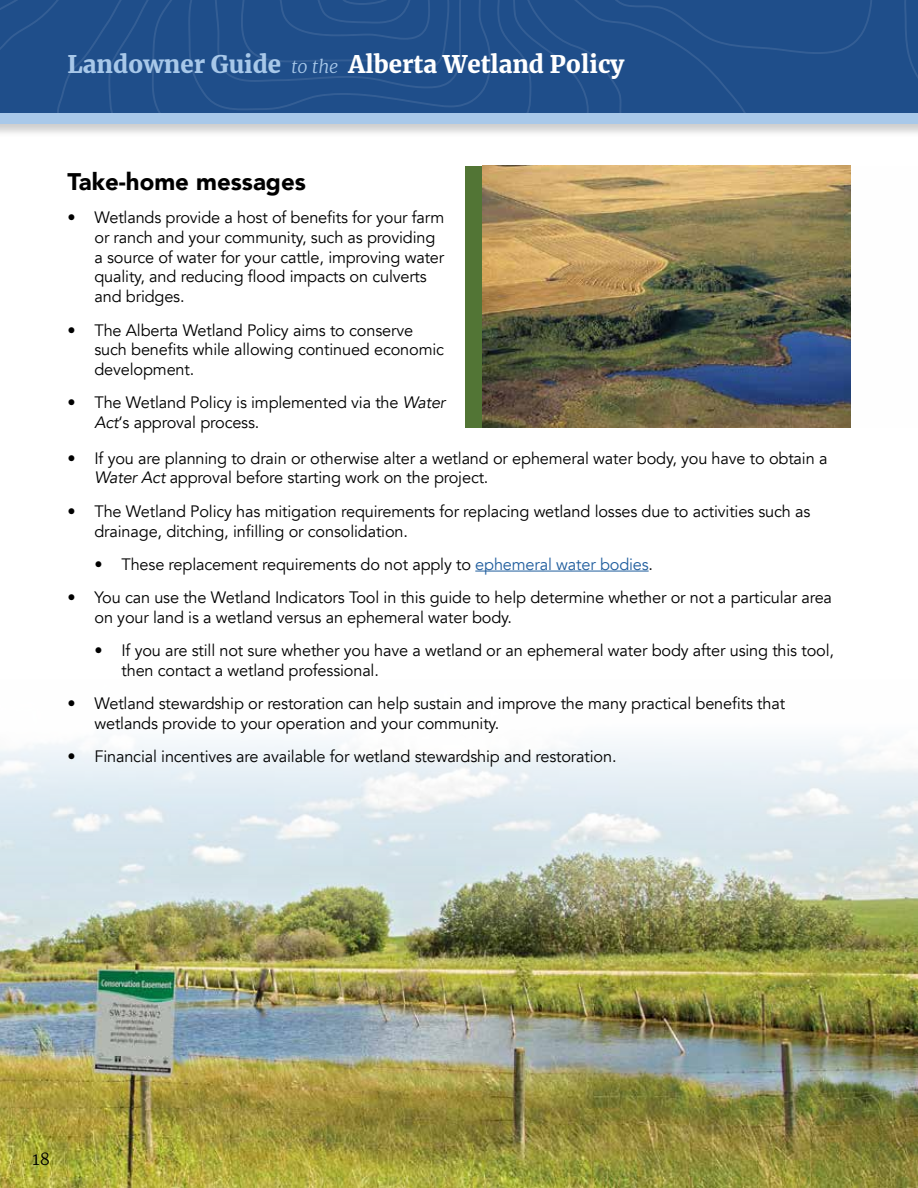
<style>
.page{position:relative;width:918px;height:1188px;background:#fff}
.page>*{position:absolute;margin:0;border:0;box-sizing:border-box;transform-origin:0 0}
.t1{font:900 24px "Merriweather";color:#fff}
.t2{font:900 24px "Avenir";color:#000}
.t3{font:16.5px/19.8px "Avenir";letter-spacing:-.01em;color:#000}
.t4{font:300 16.5px "Merriweather";color:#000}
.s1{color:#a8c8e9}
.s2{font-weight:300;font-style:italic;font-size:18px;color:#a8c8e9}
.s3{font-style:italic}
.s4{color:#215e9e}
</style>
<div class="page">
<div style="left:466px;top:166px;width:16px;height:262px;background:#527535"></div>
<img style="left:482px;top:166px;width:369px;height:262px">
<img style="left:0;top:740px;width:918px;height:448px">
<div style="left:0;top:0;width:918px;height:138px;background:#000;opacity:.2"></div>
<div style="left:0;top:0;width:918px;height:113px;background:#1f4e8a"></div>
<div style="left:0;top:113px;width:918px;height:11px;background:#a8c8e9"></div>
<hr style="left:475px;top:571px;width:174px;height:1px;background:#215e9e">
<h1 class="t1" style="left:68px;top:47px;width:558px"><span class="s1">Landowner Guide</span> <span class="s2">to the</span> Alberta Wetland Policy</h1>
<h1 class="t2" style="left:68px;top:161px;width:240px">Take-home messages</h1>
<p class="t3" style="left:95px;top:208px;width:351px;text-indent:-27px">• Wetlands provide a host of benefits for your farm or ranch and your community, such as providing a source of water for your cattle, improving water quality, and reducing flood impacts on culverts and bridges.</p>
<p class="t3" style="left:95px;top:320px;width:351px;text-indent:-27px">• The Alberta Wetland Policy aims to conserve such benefits while allowing continued economic development.</p>
<p class="t3" style="left:95px;top:393px;width:352px;text-indent:-27px">• The Wetland Policy is implemented via the <span class="s3">Water<br>Act</span>‘s approval process.</p>
<p class="t3" style="left:95px;top:448px;width:734px;text-indent:-27px">• If you are planning to drain or otherwise alter a wetland or ephemeral water body, you have to obtain a<br><span class="s3">Water Act</span> approval before starting work on the project.</p>
<p class="t3" style="left:95px;top:501px;width:717px;text-indent:-27px">• The Wetland Policy has mitigation requirements for replacing wetland losses due to activities such as drainage, ditching, infilling or consolidation.</p>
<p class="t3" style="left:95px;top:555px;width:560px">• These replacement requirements do not apply to <span class="s4">ephemeral water bodies</span>.</p>
<p class="t3" style="left:95px;top:588px;width:739px;text-indent:-27px">• You can use the Wetland Indicators Tool in this guide to help determine whether or not a particular area on your land is a wetland versus an ephemeral water body.</p>
<p class="t3" style="left:122px;top:641px;width:714px;text-indent:-27px">• If you are still not sure whether you have a wetland or an ephemeral water body after using this tool, then contact a wetland professional.</p>
<p class="t3" style="left:95px;top:694px;width:692px;text-indent:-27px">• Wetland stewardship or restoration can help sustain and improve the many practical benefits that wetlands provide to your operation and your community.</p>
<p class="t3" style="left:68px;top:747px;width:551px">• Financial incentives are available for wetland stewardship and restoration.</p>
<p class="t4" style="left:32px;top:1148px;width:19px">18</p>
</div>
